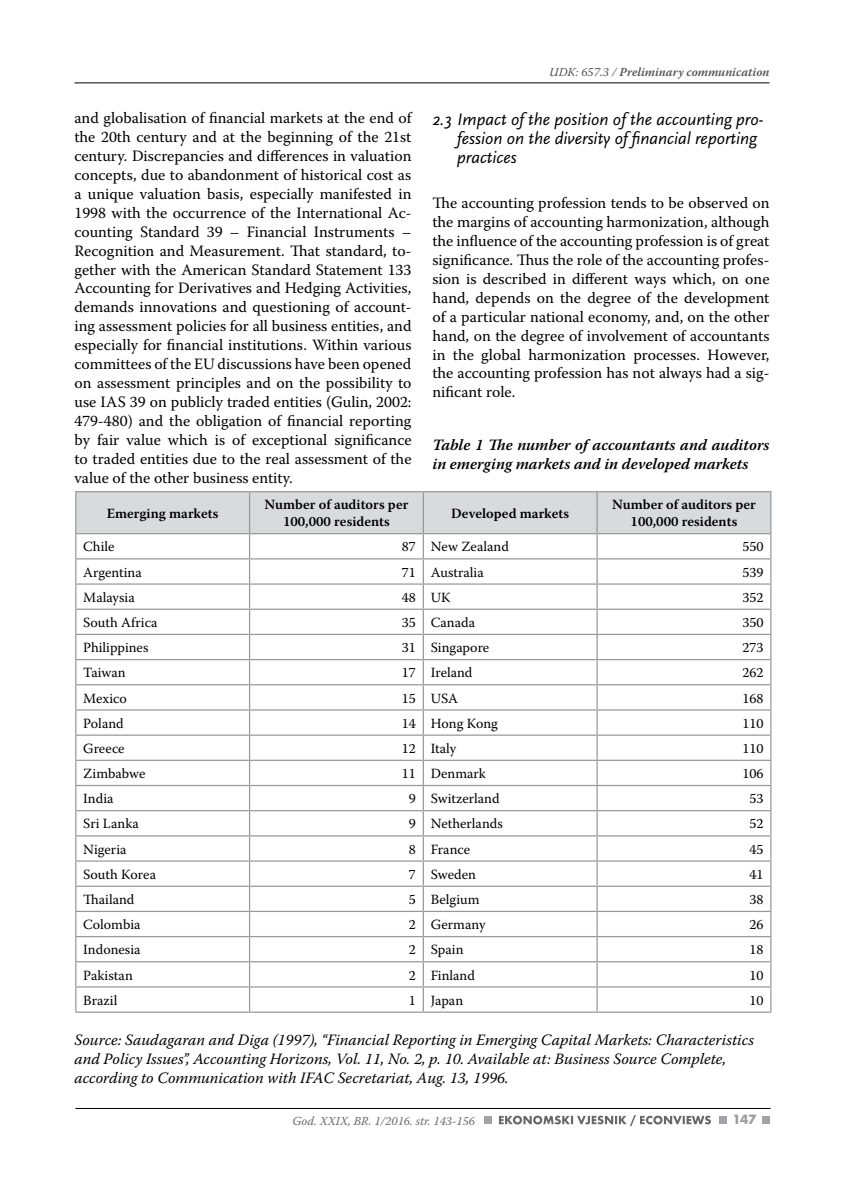
<style>
.page{position:relative;width:844px;height:1191px;background:#fff}
.page>*{position:absolute;margin:0;border:0;box-sizing:border-box;transform-origin:0 0}
.t1{font:italic 17.5px/19.2px "Scala Sans Pro";color:#000}
.t2{font:15.75px/18.9px "Warnock Pro";color:#000;text-align:justify}
.t3{font:italic 15.75px/18.9px "Warnock Pro";color:#000}
.t4{font:italic 600 15.75px/18.9px "Warnock Pro";color:#000}
.t5{font:14px "Warnock Pro";color:#000}
.t6{font:600 14px/16.8px "Warnock Pro";color:#000;text-align:center}
.t7{font:700 14px "Futura TOT";color:#9c9ca0}
.t8{font:italic 600 12.25px "Warnock Pro";color:#504f53}
.t9{font:italic 12.25px "Warnock Pro";color:#68676c}
.s1{font-weight:400}
</style>
<div class="page">
<hr style="left:74px;top:83px;width:695px;height:1px;background:#000">
<hr style="left:75px;top:1108px;width:695px;height:1px;background:#000">
<div style="left:483px;top:1115px;width:8px;height:8px;background:#a3a3a7"></div>
<div style="left:718px;top:1115px;width:8px;height:8px;background:#a3a3a7"></div>
<div style="left:761px;top:1115px;width:8px;height:8px;background:#a3a3a7"></div>
<svg style="left:499px;top:1115px;width:211px;height:11px"></svg>
<hr style="left:75px;top:491px;width:174px;height:1px;background:#98989c">
<hr style="left:249px;top:491px;width:174px;height:1px;background:#98989c">
<hr style="left:423px;top:491px;width:174px;height:1px;background:#98989c">
<hr style="left:597px;top:491px;width:174px;height:1px;background:#98989c">
<svg style="left:75px;top:492px;width:696px;height:519px"></svg>
<hr style="left:75px;top:1011px;width:174px;height:1px;background:#98989c">
<hr style="left:249px;top:1011px;width:174px;height:1px;background:#98989c">
<hr style="left:423px;top:1011px;width:174px;height:1px;background:#98989c">
<hr style="left:597px;top:1011px;width:174px;height:1px;background:#98989c">
<p class="t8" style="left:549px;top:65px;width:221px"><span class="s1">UDK: 657.3 /</span> Preliminary communication</p>
<p class="t2" style="left:74px;top:108px;width:338px">and globalisation of financial markets at the end of the 20th century and at the beginning of the 21st century. Discrepancies and differences in valuation concepts, due to abandonment of historical cost as a unique valuation basis, especially manifested in 1998 with the occurrence of the International Ac&shy;counting Standard 39 – Financial Instruments – Recognition and Measurement. That standard, to&shy;gether with the American Standard Statement 133<br>Accounting for Derivatives and Hedging Activities, demands innovations and questioning of account&shy;ing assessment policies for all business entities, and especially for financial institutions. Within various committees of the EU discussions have been opened on assessment principles and on the possibility to use IAS 39 on publicly traded entities (Gulin, 2002:<br>479-480) and the obligation of financial reporting by fair value which is of exceptional significance to traded entities due to the real assessment of the value of the other business entity.</p>
<p class="t1" style="left:457px;top:109px;width:308px;text-indent:-25px">2.3 Impact of the position of the accounting pro&shy;fession on the diversity of financial reporting practices</p>
<p class="t2" style="left:432px;top:193px;width:338px">The accounting profession tends to be observed on the margins of accounting harmonization, although the influence of the accounting profession is of great significance. Thus the role of the accounting profes&shy;sion is described in different ways which, on one hand, depends on the degree of the development of a particular national economy, and, on the other hand, on the degree of involvement of accountants in the global harmonization processes. However, the accounting profession has not always had a sig&shy;nificant role.</p>
<p class="t4" style="left:432px;top:435px;width:338px">Table 1 The number of accountants and auditors in emerging markets and in developed markets</p>
<p class="t6" style="left:107px;top:504px;width:113px">Emerging markets</p>
<p class="t6" style="left:264px;top:496px;width:145px">Number of auditors per<br>100,000 residents</p>
<p class="t6" style="left:451px;top:504px;width:119px">Developed markets</p>
<p class="t6" style="left:612px;top:496px;width:145px">Number of auditors per<br>100,000 residents</p>
<p class="t5" style="left:83px;top:538px;width:33px">Chile</p>
<p class="t5" style="left:402px;top:538px;width:108px">87 New Zealand</p>
<p class="t5" style="left:742px;top:538px;width:23px">550</p>
<p class="t5" style="left:83px;top:563px;width:60px">Argentina</p>
<p class="t5" style="left:402px;top:563px;width:83px">71 Australia</p>
<p class="t5" style="left:742px;top:563px;width:23px">539</p>
<p class="t5" style="left:83px;top:589px;width:53px">Malaysia</p>
<p class="t5" style="left:402px;top:589px;width:50px">48 UK</p>
<p class="t5" style="left:742px;top:589px;width:23px">352</p>
<p class="t5" style="left:83px;top:614px;width:76px">South Africa</p>
<p class="t5" style="left:402px;top:614px;width:75px">35 Canada</p>
<p class="t5" style="left:742px;top:614px;width:23px">350</p>
<p class="t5" style="left:83px;top:639px;width:67px">Philippines</p>
<p class="t5" style="left:402px;top:639px;width:89px">31 Singapore</p>
<p class="t5" style="left:742px;top:639px;width:23px">273</p>
<p class="t5" style="left:83px;top:664px;width:44px">Taiwan</p>
<p class="t5" style="left:402px;top:664px;width:72px">17 Ireland</p>
<p class="t5" style="left:742px;top:664px;width:23px">262</p>
<p class="t5" style="left:83px;top:689px;width:45px">Mexico</p>
<p class="t5" style="left:402px;top:689px;width:58px">15 USA</p>
<p class="t5" style="left:742px;top:689px;width:23px">168</p>
<p class="t5" style="left:83px;top:714px;width:42px">Poland</p>
<p class="t5" style="left:402px;top:714px;width:98px">14 Hong Kong</p>
<p class="t5" style="left:742px;top:714px;width:23px">110</p>
<p class="t5" style="left:83px;top:740px;width:43px">Greece</p>
<p class="t5" style="left:402px;top:740px;width:56px">12 Italy</p>
<p class="t5" style="left:742px;top:740px;width:23px">110</p>
<p class="t5" style="left:83px;top:765px;width:64px">Zimbabwe</p>
<p class="t5" style="left:402px;top:765px;width:85px">11 Denmark</p>
<p class="t5" style="left:742px;top:765px;width:23px">106</p>
<p class="t5" style="left:83px;top:790px;width:32px">India</p>
<p class="t5" style="left:409px;top:790px;width:92px">9 Switzerland</p>
<p class="t5" style="left:749px;top:790px;width:16px">53</p>
<p class="t5" style="left:83px;top:815px;width:57px">Sri Lanka</p>
<p class="t5" style="left:409px;top:815px;width:95px">9 Netherlands</p>
<p class="t5" style="left:749px;top:815px;width:16px">52</p>
<p class="t5" style="left:83px;top:840px;width:45px">Nigeria</p>
<p class="t5" style="left:409px;top:840px;width:63px">8 France</p>
<p class="t5" style="left:749px;top:840px;width:16px">45</p>
<p class="t5" style="left:83px;top:865px;width:74px">South Korea</p>
<p class="t5" style="left:409px;top:865px;width:69px">7 Sweden</p>
<p class="t5" style="left:749px;top:865px;width:16px">41</p>
<p class="t5" style="left:83px;top:891px;width:53px">Thailand</p>
<p class="t5" style="left:409px;top:891px;width:72px">5 Belgium</p>
<p class="t5" style="left:749px;top:891px;width:16px">38</p>
<p class="t5" style="left:83px;top:916px;width:59px">Colombia</p>
<p class="t5" style="left:409px;top:916px;width:78px">2 Germany</p>
<p class="t5" style="left:749px;top:916px;width:16px">26</p>
<p class="t5" style="left:83px;top:941px;width:59px">Indonesia</p>
<p class="t5" style="left:409px;top:941px;width:56px">2 Spain</p>
<p class="t5" style="left:749px;top:941px;width:16px">18</p>
<p class="t5" style="left:83px;top:966px;width:51px">Pakistan</p>
<p class="t5" style="left:409px;top:966px;width:68px">2 Finland</p>
<p class="t5" style="left:749px;top:966px;width:16px">10</p>
<p class="t5" style="left:83px;top:991px;width:36px">Brazil</p>
<p class="t5" style="left:409px;top:991px;width:56px">1 Japan</p>
<p class="t5" style="left:749px;top:991px;width:16px">10</p>
<p class="t3" style="left:74px;top:1030px;width:681px">Source: Saudagaran and Diga (1997), “Financial Reporting in Emerging Capital Markets: Characteristics and Policy Issues”, Accounting Horizons, Vol. 11, No. 2, p. 10. Available at: Business Source Complete, according to Communication with IFAC Secretariat, Aug. 13, 1996.</p>
<p class="t9" style="left:292px;top:1113px;width:184px">God. XXIX, BR. 1/2016. str. 143-156</p>
<p class="t7" style="left:732px;top:1111px;width:26px">147</p>
</div>
